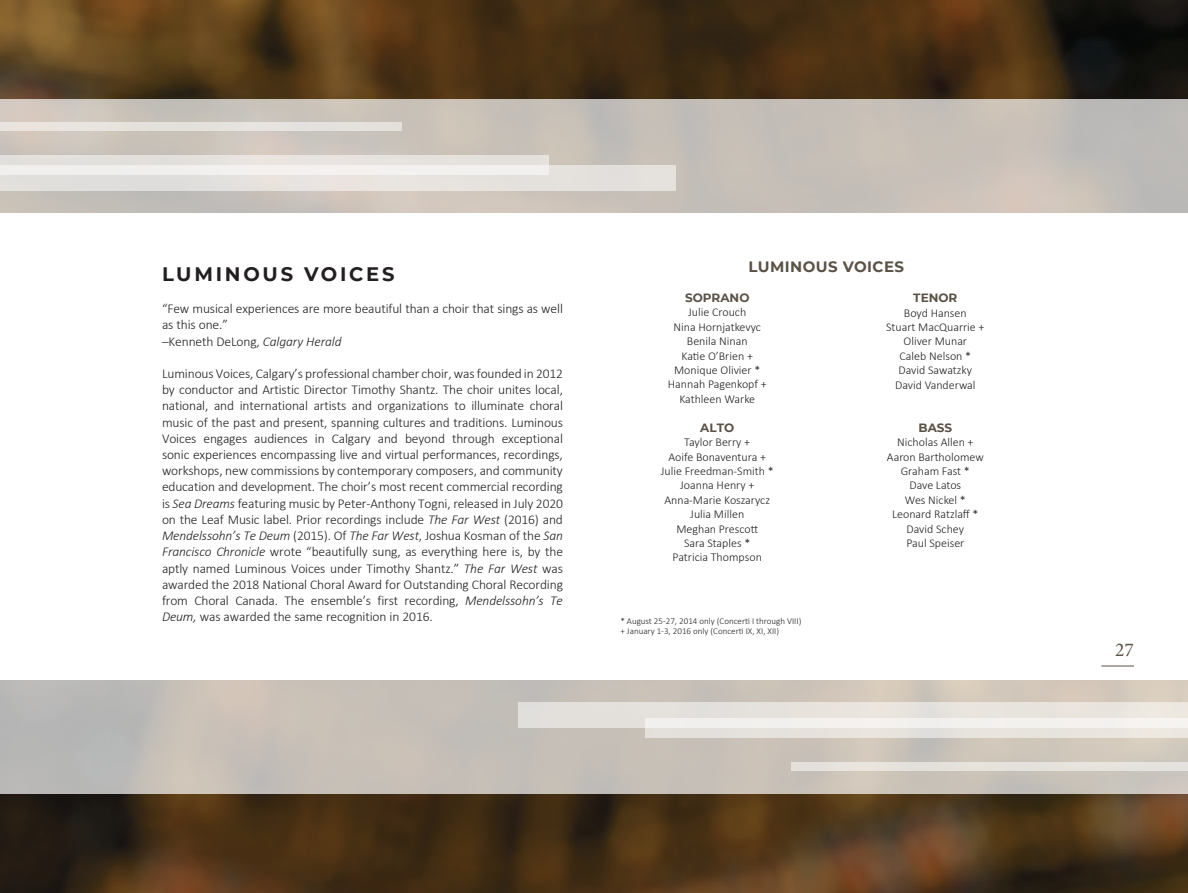
<style>
.page{position:relative;width:1188px;height:893px;background:#fff}
.page>*{position:absolute;margin:0;border:0;box-sizing:border-box;transform-origin:0 0}
.t1{font:700 19.5px "Montserrat";letter-spacing:.14em;color:#231f20}
.t2{font:19.5px "Minion Pro";color:#5a5147}
.t3{font:700 15px "Montserrat";letter-spacing:.03em;color:#5a5147}
.t4{font:300 13.5px/16.2px "Calibri";letter-spacing:-.01em;color:#231f20}
.t5{font:300 12px "Calibri";color:#231f20}
.t6{font:700 12px "Montserrat";color:#5a5147}
.t7{font:300 9px "Calibri";color:#231f20}
.s1{font-style:italic}
</style>
<div class="page">
<hr style="left:1101px;top:665px;width:33px;height:1px;background:#5a5147">
<img style="left:0;top:0;width:1188px;height:99px">
<img style="left:0;top:793px;width:1188px;height:100px">
<div style="left:0;top:99px;width:1188px;height:113px;background:linear-gradient(to right,#ccc4bb,#c3bdb7)"></div>
<svg style="left:0;top:680px;width:1188px;height:113px;background:#c6bfb8"></svg>
<div style="left:0;top:155px;width:549px;height:20px;background:#e5e1dd"></div>
<div style="left:0;top:165px;width:676px;height:25px;background:linear-gradient(to right,#e8e7e5,#e8e4df)"></div>
<div style="left:0;top:122px;width:402px;height:9px;background:#e5e2de"></div>
<div style="left:645px;top:718px;width:543px;height:20px;background:#e7e3dd"></div>
<div style="left:518px;top:703px;width:670px;height:25px;background:linear-gradient(to right,#e4e1de,#f0ece6)"></div>
<div style="left:791px;top:762px;width:397px;height:9px;background:#e5e3dd"></div>
<p class="t1" style="left:162px;top:260px;width:234px">LUMINOUS VOICES</p>
<p class="t4" style="left:162px;top:300px;width:402px">“Few musical experiences are more beautiful than a choir that sings as well as this one.”</p>
<p class="t4" style="left:162px;top:333px;width:181px">–Kenneth DeLong, <span class="s1">Calgary Herald</span></p>
<p class="t4" style="left:162px;top:365px;width:403px;text-align:justify">Luminous Voices, Calgary’s professional chamber choir, was founded in 2012 by conductor and Artistic Director Timothy Shantz. The choir unites local, national, and international artists and organizations to illuminate choral music of the past and present, spanning cultures and traditions. Luminous Voices engages audiences in Calgary and beyond through exceptional sonic experiences encompassing live and virtual performances, recordings, workshops, new commissions by contemporary composers, and community education and development. The choir’s most recent commercial recording is <span class="s1">Sea Dreams</span> featuring music by Peter-Anthony Togni, released in July 2020 on the Leaf Music label. Prior recordings include <span class="s1">The Far West</span> (2016) and <span class="s1">Mendelssohn’s Te Deum</span> (2015). Of <span class="s1">The Far West</span>, Joshua Kosman of the <span class="s1">San Francisco Chronicle</span> wrote “beautifully sung, as everything here is, by the aptly named Luminous Voices under Timothy Shantz.” <span class="s1">The Far West</span> was awarded the 2018 National Choral Award for Outstanding Choral Recording from Choral Canada. The ensemble’s first recording, <span class="s1">Mendelssohn’s Te Deum,</span> was awarded the same recognition in 2016.</p>
<p class="t3" style="left:748px;top:256px;width:157px">LUMINOUS VOICES</p>
<p class="t6" style="left:685px;top:289px;width:66px">SOPRANO</p>
<p class="t5" style="left:688px;top:305px;width:60px">Julie Crouch</p>
<p class="t5" style="left:674px;top:319px;width:89px">Nina Hornjatkevyc</p>
<p class="t5" style="left:687px;top:334px;width:62px">Benila Ninan</p>
<p class="t5" style="left:682px;top:348px;width:73px">Katie O’Brien +</p>
<p class="t5" style="left:674px;top:363px;width:88px">Monique Olivier *</p>
<p class="t5" style="left:668px;top:377px;width:100px">Hannah Pagenkopf +</p>
<p class="t5" style="left:679px;top:391px;width:77px">Kathleen Warke</p>
<p class="t6" style="left:700px;top:419px;width:35px">ALTO</p>
<p class="t5" style="left:684px;top:435px;width:67px">Taylor Berry +</p>
<p class="t5" style="left:669px;top:449px;width:99px">Aoife Bonaventura +</p>
<p class="t5" style="left:661px;top:463px;width:115px">Julie Freedman-Smith *</p>
<p class="t5" style="left:680px;top:478px;width:76px">Joanna Henry +</p>
<p class="t5" style="left:664px;top:492px;width:107px">Anna-Marie Koszarycz</p>
<p class="t5" style="left:690px;top:507px;width:55px">Julia Millen</p>
<p class="t5" style="left:676px;top:521px;width:83px">Meghan Prescott</p>
<p class="t5" style="left:684px;top:535px;width:68px">Sara Staples *</p>
<p class="t5" style="left:673px;top:550px;width:91px">Patricia Thompson</p>
<p class="t7" style="left:620px;top:615px;width:182px">* August 25-27, 2014 only (Concerti I through VIII)</p>
<p class="t7" style="left:620px;top:626px;width:160px">+ January 1-3, 2016 only (Concerti IX, XI, XII)</p>
<p class="t6" style="left:913px;top:289px;width:46px">TENOR</p>
<p class="t5" style="left:904px;top:305px;width:64px">Boyd Hansen</p>
<p class="t5" style="left:886px;top:319px;width:100px">Stuart MacQuarrie +</p>
<p class="t5" style="left:904px;top:334px;width:65px">Oliver Munar</p>
<p class="t5" style="left:900px;top:348px;width:73px">Caleb Nelson *</p>
<p class="t5" style="left:899px;top:363px;width:75px">David Sawatzky</p>
<p class="t5" style="left:895px;top:377px;width:82px">David Vanderwal</p>
<p class="t6" style="left:919px;top:419px;width:35px">BASS</p>
<p class="t5" style="left:897px;top:435px;width:78px">Nicholas Allen +</p>
<p class="t5" style="left:887px;top:449px;width:98px">Aaron Bartholomew</p>
<p class="t5" style="left:901px;top:463px;width:71px">Graham Fast *</p>
<p class="t5" style="left:909px;top:478px;width:53px">Dave Latos</p>
<p class="t5" style="left:905px;top:492px;width:62px">Wes Nickel *</p>
<p class="t5" style="left:892px;top:507px;width:88px">Leonard Ratzlaff *</p>
<p class="t5" style="left:907px;top:521px;width:59px">David Schey</p>
<p class="t5" style="left:906px;top:535px;width:60px">Paul Speiser</p>
<h1 class="t2" style="left:1115px;top:636px;width:20px">27</h1>
</div>
